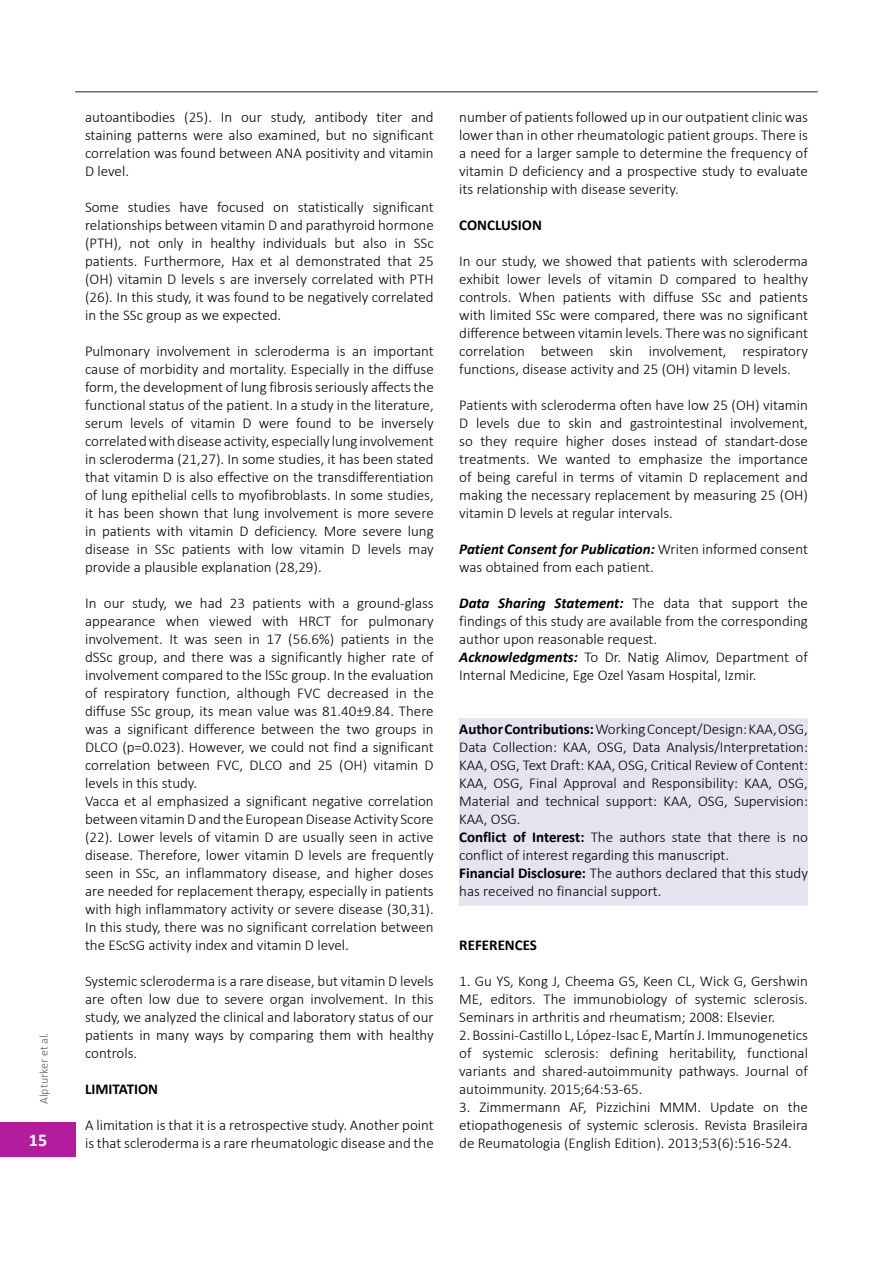
<style>
.page{position:relative;width:893px;height:1263px;background:#fff}
.page>*{position:absolute;margin:0;border:0;box-sizing:border-box;transform-origin:0 0}
.t1{font:700 18px "Calibri";color:#fff}
.t2{font:300 15px/18px "Calibri";color:#000;text-align:justify}
.t3{font:700 15px "Calibri";color:#000}
.t4{font:300 12px "Calibri";color:#5a5b5e}
.s1{font-weight:700;font-style:italic}
.s2{font-weight:700}
</style>
<div class="page">
<div style="left:0;top:1122px;width:75px;height:34px;background:#b31c9c"></div>
<div style="left:459px;top:718px;width:349px;height:188px;background:#e5e3f0"></div>
<hr style="left:75px;top:91px;width:743px;height:1px;background:#231f20">
<p class="t4" style="left:36px;top:1104px;width:73px;rotate:-90deg">Alpturker et al.</p>
<p class="t1" style="left:29px;top:1127px;width:20px">15</p>
<p class="t2" style="left:85px;top:108px;width:350px">autoantibodies (25). In our study, antibody titer and staining patterns were also examined, but no significant correlation was found between ANA positivity and vitamin D level.</p>
<p class="t2" style="left:85px;top:198px;width:350px">Some studies have focused on statistically significant relationships between vitamin D and parathyroid hormone (PTH), not only in healthy individuals but also in SSc patients. Furthermore, Hax et al demonstrated that 25 (OH) vitamin D levels s are inversely correlated with PTH (26). In this study, it was found to be negatively correlated in the SSc group as we expected.</p>
<p class="t2" style="left:85px;top:342px;width:350px">Pulmonary involvement in scleroderma is an important cause of morbidity and mortality. Especially in the diffuse form, the development of lung fibrosis seriously affects the functional status of the patient. In a study in the literature, serum levels of vitamin D were found to be inversely correlated with disease activity, especially lung involvement in scleroderma (21,27). In some studies, it has been stated that vitamin D is also effective on the transdifferentiation of lung epithelial cells to myofibroblasts. In some studies, it has been shown that lung involvement is more severe in patients with vitamin D deficiency. More severe lung disease in SSc patients with low vitamin D levels may provide a plausible explanation (28,29).</p>
<p class="t2" style="left:85px;top:594px;width:350px">In our study, we had 23 patients with a ground-glass appearance when viewed with HRCT for pulmonary involvement. It was seen in 17 (56.6%) patients in the dSSc group, and there was a significantly higher rate of involvement compared to the lSSc group. In the evaluation of respiratory function, although FVC decreased in the diffuse SSc group, its mean value was 81.40±9.84. There was a significant difference between the two groups in DLCO (p=0.023). However, we could not find a significant correlation between FVC, DLCO and 25 (OH) vitamin D levels in this study.</p>
<p class="t2" style="left:85px;top:792px;width:350px">Vacca et al emphasized a significant negative correlation between vitamin D and the European Disease Activity Score (22). Lower levels of vitamin D are usually seen in active disease. Therefore, lower vitamin D levels are frequently seen in SSc, an inflammatory disease, and higher doses are needed for replacement therapy, especially in patients with high inflammatory activity or severe disease (30,31).<br>In this study, there was no significant correlation between the EScSG activity index and vitamin D level.</p>
<p class="t2" style="left:85px;top:972px;width:350px">Systemic scleroderma is a rare disease, but vitamin D levels are often low due to severe organ involvement. In this study, we analyzed the clinical and laboratory status of our patients in many ways by comparing them with healthy controls.</p>
<p class="t3" style="left:85px;top:1078px;width:75px">LIMITATION</p>
<p class="t2" style="left:85px;top:1116px;width:350px">A limitation is that it is a retrospective study. Another point is that scleroderma is a rare rheumatologic disease and the</p>
<p class="t2" style="left:459px;top:108px;width:350px">number of patients followed up in our outpatient clinic was lower than in other rheumatologic patient groups. There is a need for a larger sample to determine the frequency of vitamin D deficiency and a prospective study to evaluate its relationship with disease severity.</p>
<p class="t3" style="left:459px;top:214px;width:84px">CONCLUSION</p>
<p class="t2" style="left:459px;top:252px;width:350px">In our study, we showed that patients with scleroderma exhibit lower levels of vitamin D compared to healthy controls. When patients with diffuse SSc and patients with limited SSc were compared, there was no significant difference between vitamin levels. There was no significant correlation between skin involvement, respiratory functions, disease activity and 25 (OH) vitamin D levels.</p>
<p class="t2" style="left:459px;top:396px;width:350px">Patients with scleroderma often have low 25 (OH) vitamin D levels due to skin and gastrointestinal involvement, so they require higher doses instead of standart-dose treatments. We wanted to emphasize the importance of being careful in terms of vitamin D replacement and making the necessary replacement by measuring 25 (OH) vitamin D levels at regular intervals.</p>
<p class="t2" style="left:459px;top:540px;width:350px"><span class="s1">Patient Consent for Publication:</span> Writen informed consent was obtained from each patient.</p>
<p class="t2" style="left:459px;top:594px;width:350px"><span class="s1">Data Sharing Statement:</span> The data that support the findings of this study are available from the corresponding author upon reasonable request.</p>
<p class="t2" style="left:459px;top:648px;width:350px"><span class="s1">Acknowledgments:</span> To Dr. Natig Alimov, Department of<br>Internal Medicine, Ege Ozel Yasam Hospital, Izmir.</p>
<p class="t2" style="left:459px;top:720px;width:350px"><span class="s2">Author Contributions:</span> Working Concept/Design: KAA, OSG, Data Collection: KAA, OSG, Data Analysis/Interpretation:<br>KAA, OSG, Text Draft: KAA, OSG, Critical Review of Content:<br>KAA, OSG, Final Approval and Responsibility: KAA, OSG, Material and technical support: KAA, OSG, Supervision:<br>KAA, OSG.</p>
<p class="t2" style="left:459px;top:828px;width:350px"><span class="s2">Conflict of Interest:</span> The authors state that there is no conflict of interest regarding this manuscript.</p>
<p class="t2" style="left:459px;top:864px;width:350px"><span class="s2">Financial Disclosure:</span> The authors declared that this study has received no financial support.</p>
<p class="t3" style="left:459px;top:934px;width:79px">REFERENCES</p>
<p class="t2" style="left:459px;top:972px;width:350px">1. Gu YS, Kong J, Cheema GS, Keen CL, Wick G, Gershwin ME, editors. The immunobiology of systemic sclerosis.<br>Seminars in arthritis and rheumatism; 2008: Elsevier.</p>
<p class="t2" style="left:459px;top:1026px;width:350px">2. Bossini-Castillo L, López-Isac E, Martín J. Immunogenetics of systemic sclerosis: defining heritability, functional variants and shared-autoimmunity pathways. Journal of autoimmunity. 2015;64:53-65.</p>
<p class="t2" style="left:459px;top:1098px;width:350px">3. Zimmermann AF, Pizzichini MMM. Update on the etiopathogenesis of systemic sclerosis. Revista Brasileira de Reumatologia (English Edition). 2013;53(6):516-524.</p>
</div>
